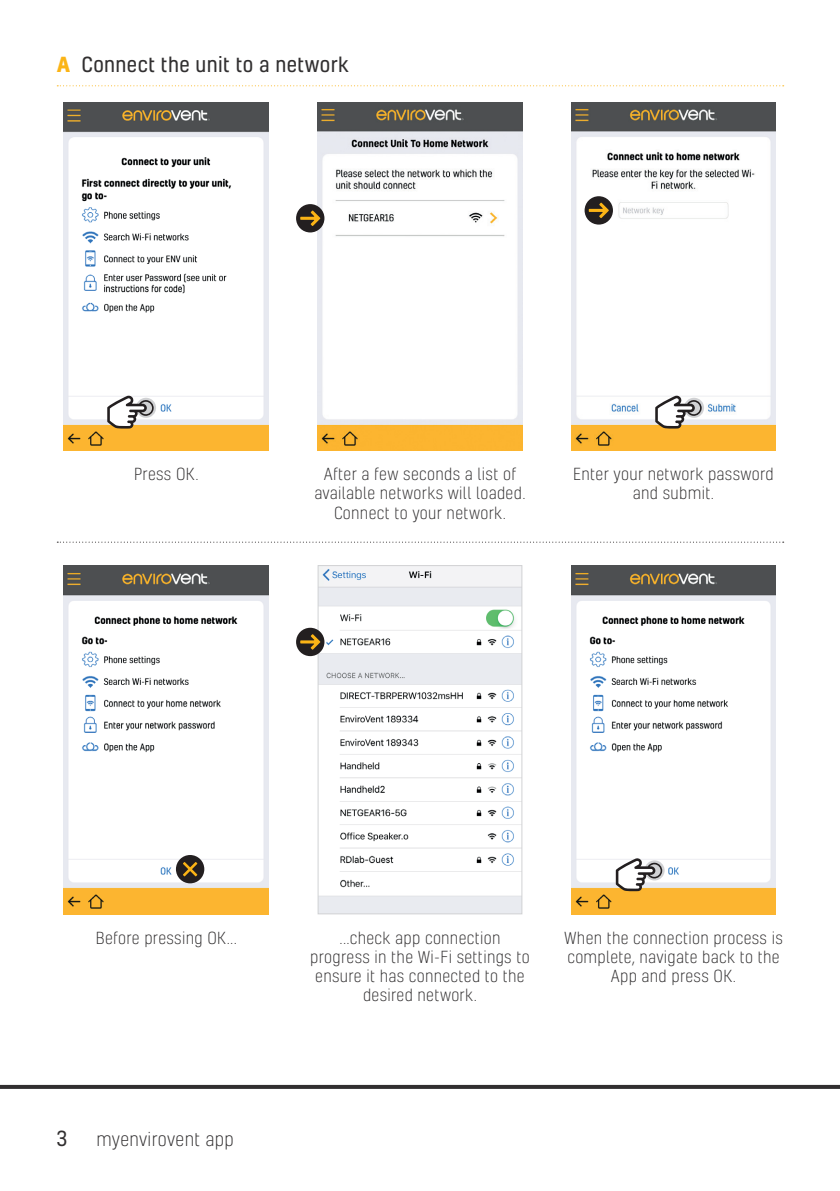
<style>
.page{position:relative;width:840px;height:1191px;background:#fff}
.page>*{position:absolute;margin:0;border:0;box-sizing:border-box;transform-origin:0 0}
.t1{font:20px "Kelson";letter-spacing:.02em;color:#312f30}
.t2{font:300 18px "Kelson";letter-spacing:.02em;color:#312f30}
.t3{font:300 16px/19.2px "Kelson";letter-spacing:.02em;color:#312f30;text-align:center}
.s1{font-weight:700;color:#fbb416}
</style>
<div class="page">
<svg style="left:0;top:1085px;width:839px;height:4px;background:#353334"></svg>
<svg style="left:57px;top:85px;width:726px;height:1px"></svg>
<img style="left:317px;top:102px;width:205px;height:349px">
<img style="left:571px;top:565px;width:204px;height:349px">
<img style="left:64px;top:565px;width:204px;height:349px">
<img style="left:319px;top:567px;width:201px;height:345px">
<div style="left:317px;top:565px;width:205px;height:349px;border:1px solid #d1d2d4"></div>
<img style="left:571px;top:102px;width:204px;height:349px">
<svg style="left:57px;top:541px;width:726px;height:1px"></svg>
<img style="left:64px;top:102px;width:204px;height:349px">
<div style="left:136px;top:398px;width:20px;height:20px;background:#d1d2d4;border-radius:50%"></div>
<svg style="left:107px;top:395px;width:47px;height:34px"></svg>
<svg style="left:683px;top:398px;width:20px;height:20px"></svg>
<svg style="left:655px;top:395px;width:46px;height:34px"></svg>
<div style="left:296px;top:204px;width:28px;height:28px;background:#231f20;border-radius:50%"></div>
<svg style="left:300px;top:211px;width:20px;height:15px"></svg>
<div style="left:584px;top:196px;width:28px;height:29px;background:#231f20;border-radius:50%"></div>
<svg style="left:588px;top:203px;width:20px;height:15px"></svg>
<svg style="left:644px;top:860px;width:20px;height:20px"></svg>
<svg style="left:615px;top:857px;width:47px;height:34px"></svg>
<div style="left:296px;top:628px;width:28px;height:28px;background:#231f20;border-radius:50%"></div>
<svg style="left:300px;top:634px;width:20px;height:15px"></svg>
<div style="left:176px;top:855px;width:28px;height:28px;background:#231f20;border-radius:50%"></div>
<svg style="left:183px;top:862px;width:14px;height:14px"></svg>
<p class="t1" style="left:57px;top:51px;width:294px"><span class="s1">A</span> Connect the unit to a network</p>
<p class="t3" style="left:134px;top:464px;width:66px">Press OK.</p>
<p class="t3" style="left:314px;top:464px;width:212px">After a few seconds a list of available networks will loaded.<br>Connect to your network.</p>
<p class="t3" style="left:573px;top:464px;width:202px">Enter your network password and submit.</p>
<p class="t3" style="left:96px;top:927px;width:142px">Before pressing OK...</p>
<p class="t3" style="left:310px;top:927px;width:221px">...check app connection progress in the Wi-Fi settings to ensure it has connected to the desired network.</p>
<p class="t3" style="left:564px;top:927px;width:220px">When the connection process is complete, navigate back to the<br>App and press OK.</p>
<p class="t1" style="left:57px;top:1125px;width:12px">3</p>
<p class="t2" style="left:96px;top:1127px;width:139px">myenvirovent app</p>
</div>
